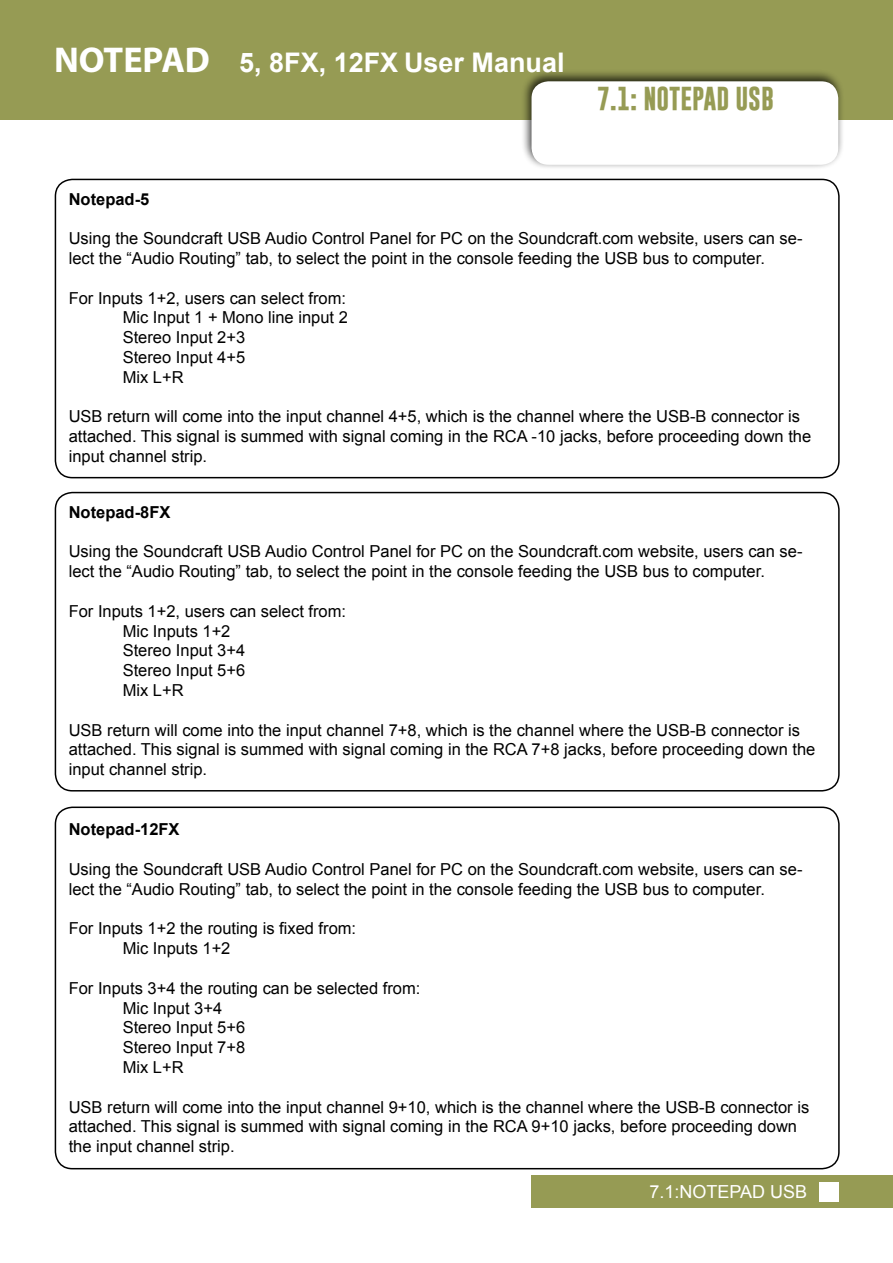
<style>
.page{position:relative;width:893px;height:1263px;background:#fff}
.page>*{position:absolute;margin:0;border:0;box-sizing:border-box;transform-origin:0 0}
.t1{font:700 27px "Arial";color:#fff}
.t2{font:700 24px "Gobold";color:#969b54}
.t3{font:18px "Arial";color:#fff}
.t4{font:16.5px/19.8px "Arial";color:#000}
.t5{font:700 16.5px "Arial";color:#000}
.s1{font-family:"Myriad Pro";font-size:36px}
</style>
<div class="page">
<div style="left:0;top:0;width:893px;height:119px;background:#969b54"></div>
<div style="left:531px;top:1175px;width:362px;height:33px;background:#969b54"></div>
<div style="left:520px;top:69px;width:324px;height:101px;background:#000;opacity:.75"></div>
<div style="left:531px;top:81px;width:307px;height:84px;background:#fff;border-radius:17px"></div>
<div style="left:820px;top:1182px;width:19px;height:19px;background:#fff"></div>
<div style="left:55px;top:179px;width:785px;height:299px;border:2px solid #000;border-radius:17px"></div>
<div style="left:55px;top:492px;width:785px;height:299px;border:2px solid #000;border-radius:17px"></div>
<div style="left:55px;top:806px;width:785px;height:363px;border:2px solid #000;border-radius:17px"></div>
<h1 class="t1" style="left:54px;top:44px;width:512px"><span class="s1">NOTEPAD</span> 5, 8FX, 12FX User Manual</h1>
<h2 class="t2" style="left:597px;top:83px;width:179px">7.1: NOTEPAD USB</h2>
<p class="t5" style="left:69px;top:188px;width:82px">Notepad-5</p>
<p class="t4" style="left:69px;top:229px;width:735px">Using the Soundcraft USB Audio Control Panel for PC on the Soundcraft.com website, users can se&shy;lect the “Audio Routing” tab, to select the point in the console feeding the USB bus to computer.</p>
<p class="t4" style="left:123px;top:288px;width:227px;text-indent:-54px">For Inputs 1+2, users can select from:<br>Mic Input 1 + Mono line input 2<br>Stereo Input 2+3<br>Stereo Input 4+5<br>Mix L+R</p>
<p class="t4" style="left:69px;top:407px;width:744px">USB return will come into the input channel 4+5, which is the channel where the USB-B connector is attached. This signal is summed with signal coming in the RCA -10 jacks, before proceeding down the input channel strip.</p>
<p class="t5" style="left:69px;top:501px;width:103px">Notepad-8FX</p>
<p class="t4" style="left:69px;top:542px;width:735px">Using the Soundcraft USB Audio Control Panel for PC on the Soundcraft.com website, users can se&shy;lect the “Audio Routing” tab, to select the point in the console feeding the USB bus to computer.</p>
<p class="t4" style="left:123px;top:601px;width:225px;text-indent:-54px">For Inputs 1+2, users can select from:<br>Mic Inputs 1+2<br>Stereo Input 3+4<br>Stereo Input 5+6<br>Mix L+R</p>
<p class="t4" style="left:69px;top:720px;width:748px">USB return will come into the input channel 7+8, which is the channel where the USB-B connector is attached. This signal is summed with signal coming in the RCA 7+8 jacks, before proceeding down the input channel strip.</p>
<p class="t5" style="left:69px;top:818px;width:112px">Notepad-12FX</p>
<p class="t4" style="left:69px;top:859px;width:735px">Using the Soundcraft USB Audio Control Panel for PC on the Soundcraft.com website, users can se&shy;lect the “Audio Routing” tab, to select the point in the console feeding the USB bus to computer.</p>
<p class="t4" style="left:123px;top:919px;width:235px;text-indent:-54px">For Inputs 1+2 the routing is fixed from:<br>Mic Inputs 1+2</p>
<p class="t4" style="left:123px;top:978px;width:299px;text-indent:-54px">For Inputs 3+4 the routing can be selected from:<br>Mic Input 3+4<br>Stereo Input 5+6<br>Stereo Input 7+8<br>Mix L+R</p>
<p class="t4" style="left:69px;top:1097px;width:742px">USB return will come into the input channel 9+10, which is the channel where the USB-B connector is attached. This signal is summed with signal coming in the RCA 9+10 jacks, before proceeding down the input channel strip.</p>
<p class="t3" style="left:649px;top:1180px;width:159px">7.1:NOTEPAD USB</p>
</div>
